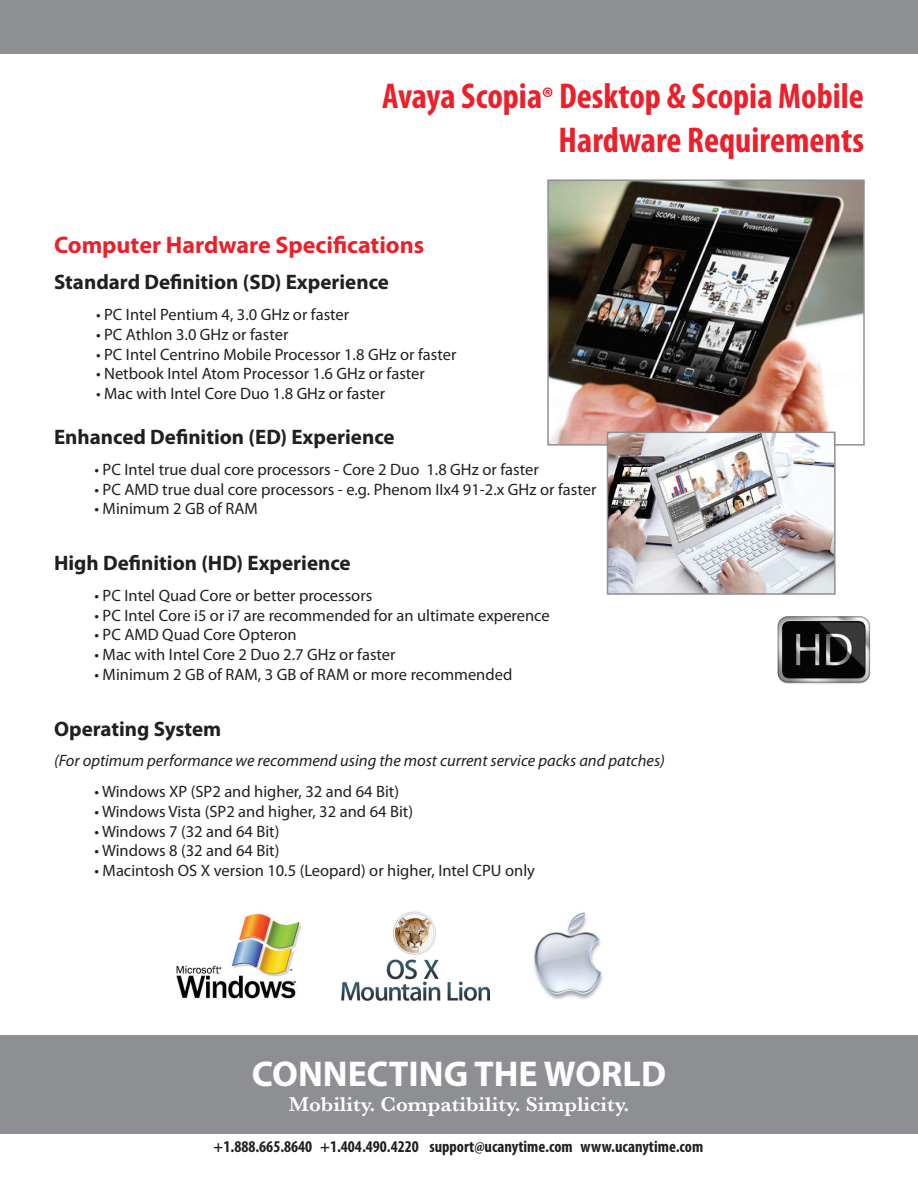
<style>
.page{position:relative;width:918px;height:1188px;background:#fff}
.page>*{position:absolute;margin:0;border:0;box-sizing:border-box;transform-origin:0 0}
.t1{font:700 condensed 36px "Myriad Pro";color:#eb202b}
.t2{font:700 36px "Myriad Pro";color:#fff}
.head1-red{font:700 24px "Myriad Pro";color:#eb202b}
.head1-black{font:700 21px "Myriad Pro";color:#231f20}
.t3{font:600 21px "Baskerville";color:#fff}
.body_indent1{font:16.5px "Myriad Pro";color:#231f20}
.body{font:16.5px "Myriad Pro";color:#231f20}
.comment{font:italic 16.5px "Myriad Pro";color:#231f20}
.t4{font:700 condensed 16.5px "Myriad Pro";color:#231f20}
.s1{font-size:30px}
</style>
<div class="page">
<div style="left:0;top:0;width:918px;height:54px;background:#8e8f93"></div>
<div style="left:0;top:1035px;width:918px;height:99px;background:#8e8f93"></div>
<img style="left:550px;top:182px;width:312px;height:261px">
<div style="left:547px;top:179px;width:318px;height:267px;border:2px solid #8e8f93"></div>
<img style="left:777px;top:616px;width:94px;height:68px">
<img style="left:176px;top:913px;width:126px;height:86px">
<img style="left:342px;top:912px;width:148px;height:88px">
<img style="left:533px;top:912px;width:71px;height:88px">
<img style="left:610px;top:435px;width:223px;height:157px">
<div style="left:607px;top:432px;width:229px;height:163px;border:2px solid #8e8f93"></div>
<p class="t1" style="left:382px;top:74px;width:483px">Avaya Scopia<span class="s1">®</span> Desktop &amp; Scopia Mobile</p>
<p class="t1" style="left:559px;top:118px;width:307px">Hardware Requirements</p>
<p class="head1-red" style="left:54px;top:230px;width:372px">Computer Hardware Specifications</p>
<p class="head1-black" style="left:54px;top:269px;width:337px">Standard Definition (SD) Experience</p>
<p class="body" style="left:96px;top:304px;width:255px">• PC Intel Pentium 4, 3.0 GHz or faster</p>
<p class="body" style="left:96px;top:324px;width:194px">• PC Athlon 3.0 GHz or faster</p>
<p class="body" style="left:96px;top:344px;width:362px">• PC Intel Centrino Mobile Processor 1.8 GHz or faster</p>
<p class="body" style="left:96px;top:364px;width:330px">• Netbook Intel Atom Processor 1.6 GHz or faster</p>
<p class="body" style="left:96px;top:384px;width:291px">• Mac with Intel Core Duo 1.8 GHz or faster</p>
<p class="head1-black" style="left:54px;top:423px;width:342px">Enhanced Definition (ED) Experience</p>
<p class="body_indent1" style="left:94px;top:459px;width:446px">• PC Intel true dual core processors - Core 2 Duo 1.8 GHz or faster</p>
<p class="body_indent1" style="left:94px;top:479px;width:503px">• PC AMD true dual core processors - e.g. Phenom IIx4 91-2.x GHz or faster</p>
<p class="body_indent1" style="left:94px;top:499px;width:165px">• Minimum 2 GB of RAM</p>
<p class="head1-black" style="left:54px;top:549px;width:298px">High Definition (HD) Experience</p>
<p class="body_indent1" style="left:94px;top:585px;width:279px">• PC Intel Quad Core or better processors</p>
<p class="body_indent1" style="left:94px;top:605px;width:457px">• PC Intel Core i5 or i7 are recommended for an ultimate experence</p>
<p class="body_indent1" style="left:94px;top:625px;width:204px">• PC AMD Quad Core Opteron</p>
<p class="body_indent1" style="left:94px;top:645px;width:303px">• Mac with Intel Core 2 Duo 2.7 GHz or faster</p>
<p class="body_indent1" style="left:94px;top:664px;width:419px">• Minimum 2 GB of RAM, 3 GB of RAM or more recommended</p>
<p class="head1-black" style="left:54px;top:715px;width:169px">Operating System</p>
<p class="comment" style="left:54px;top:751px;width:612px">(For optimum performance we recommend using the most current service packs and patches)</p>
<p class="body_indent1" style="left:94px;top:781px;width:306px">• Windows XP (SP2 and higher, 32 and 64 Bit)</p>
<p class="body_indent1" style="left:94px;top:801px;width:320px">• Windows Vista (SP2 and higher, 32 and 64 Bit)</p>
<p class="body_indent1" style="left:94px;top:821px;width:186px">• Windows 7 (32 and 64 Bit)</p>
<p class="body_indent1" style="left:94px;top:841px;width:186px">• Windows 8 (32 and 64 Bit)</p>
<p class="body_indent1" style="left:94px;top:861px;width:442px">• Macintosh OS X version 10.5 (Leopard) or higher, Intel CPU only</p>
<h1 class="t2" style="left:252px;top:1050px;width:416px">CONNECTING THE WORLD</h1>
<p class="t3" style="left:289px;top:1092px;width:342px">Mobility. Compatibility. Simplicity.</p>
<p class="t4" style="left:214px;top:1136px;width:491px">+1.888.665.8640 +1.404.490.4220 support@ucanytime.com www.ucanytime.com</p>
</div>
